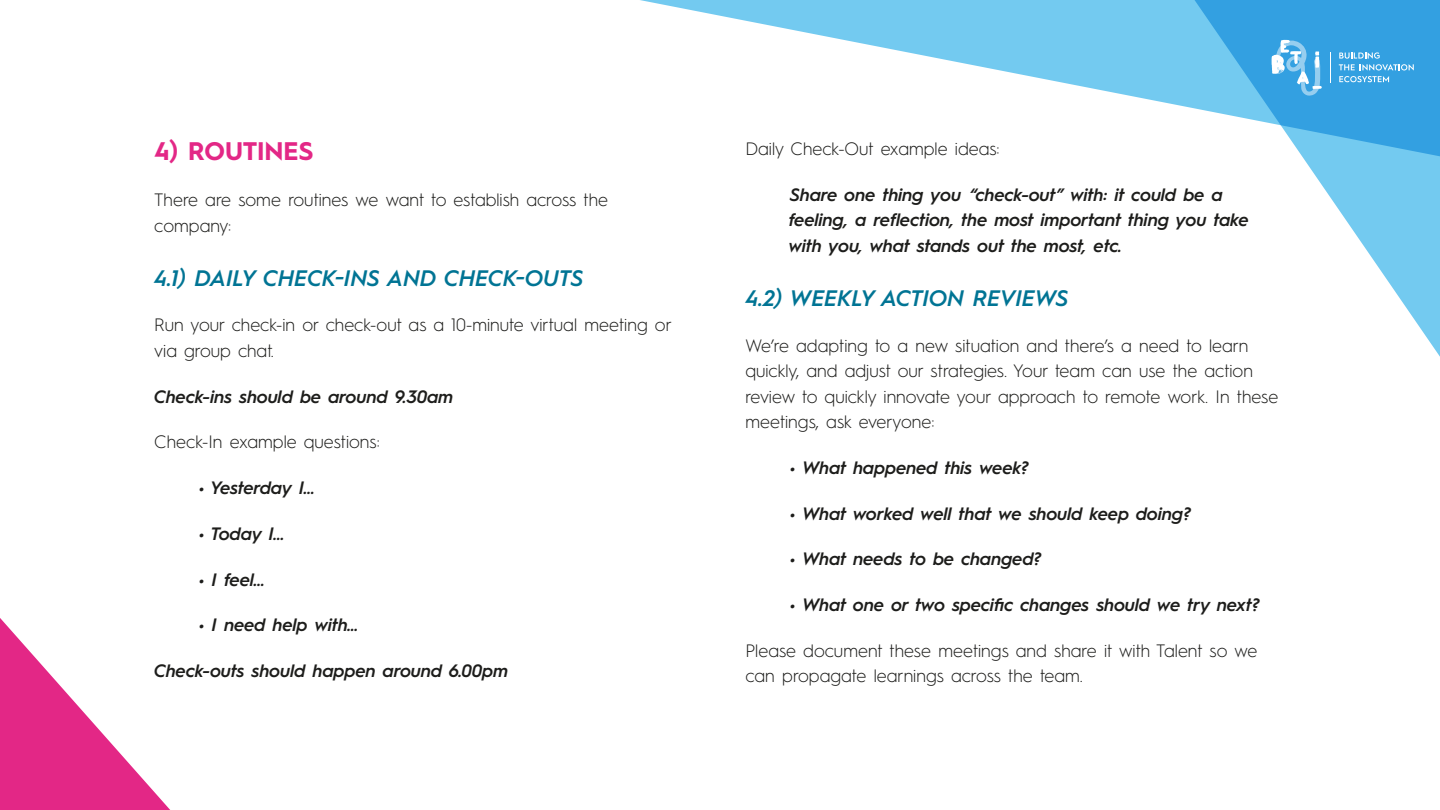
<style>
.page{position:relative;width:1440px;height:810px;background:#fff}
.page>*{position:absolute;margin:0;border:0;box-sizing:border-box;transform-origin:0 0}
.t1{font:700 25.5px "Hurme Geometric Sans 1";color:#e32786}
.t2{font:italic 600 22.5px "Hurme Geometric Sans 1";color:#007494}
.t3{font:300 18px/25.5px "Hurme Geometric Sans 1";color:#1d1d1b}
.t4{font:italic 600 18px/25.5px "Hurme Geometric Sans 1";color:#1d1d1b}
</style>
<div class="page">
<svg style="left:1342px;top:214px;width:98px;height:143px"></svg>
<svg style="left:640px;top:0;width:800px;height:214px"></svg>
<svg style="left:0;top:618px;width:170px;height:192px;fill:#e32d89"></svg>
<svg style="left:1339px;top:52px;width:75px;height:30px;background:#59b1e6"></svg>
<svg style="left:1271px;top:40px;width:51px;height:56px;background:#6ab9e8"></svg>
<hr style="left:1330px;top:52px;width:1px;height:31px;background:#fff">
<h1 class="t1" style="left:154px;top:133px;width:161px">4) ROUTINES</h1>
<p class="t3" style="left:154px;top:186px;width:455px">There are some routines we want to establish across the company:</p>
<p class="t2" style="left:154px;top:262px;width:431px">4.1) DAILY CHECK-INS AND CHECK-OUTS</p>
<p class="t3" style="left:154px;top:311px;width:519px">Run your check-in or check-out as a 10-minute virtual meeting or via group chat.</p>
<p class="t4" style="left:154px;top:382px;width:301px">Check-ins should be around 9.30am</p>
<p class="t3" style="left:154px;top:428px;width:227px">Check-In example questions:</p>
<p class="t4" style="left:199px;top:474px;width:118px">• Yesterday I...</p>
<p class="t4" style="left:199px;top:520px;width:87px">• Today I...</p>
<p class="t4" style="left:199px;top:565px;width:68px">• I feel...</p>
<p class="t4" style="left:199px;top:611px;width:161px">• I need help with…</p>
<p class="t4" style="left:154px;top:657px;width:356px">Check-outs should happen around 6.00pm</p>
<p class="t3" style="left:745px;top:135px;width:256px">Daily Check-Out example ideas:</p>
<p class="t4" style="left:789px;top:181px;width:462px">Share one thing you “check-out” with: it could be a feeling, a reflection, the most important thing you take with you, what stands out the most, etc.</p>
<p class="t2" style="left:745px;top:282px;width:325px">4.2) WEEKLY ACTION REVIEWS</p>
<p class="t3" style="left:745px;top:331px;width:534px">We’re adapting to a new situation and there’s a need to learn quickly, and adjust our strategies. Your team can use the action review to quickly innovate your approach to remote work. In these meetings, ask everyone:</p>
<p class="t4" style="left:790px;top:454px;width:240px">• What happened this week?</p>
<p class="t4" style="left:790px;top:499px;width:402px">• What worked well that we should keep doing?</p>
<p class="t4" style="left:790px;top:545px;width:253px">• What needs to be changed?</p>
<p class="t4" style="left:790px;top:591px;width:471px">• What one or two specific changes should we try next?</p>
<p class="t3" style="left:745px;top:637px;width:514px">Please document these meetings and share it with Talent so we can propagate learnings across the team.</p>
</div>
